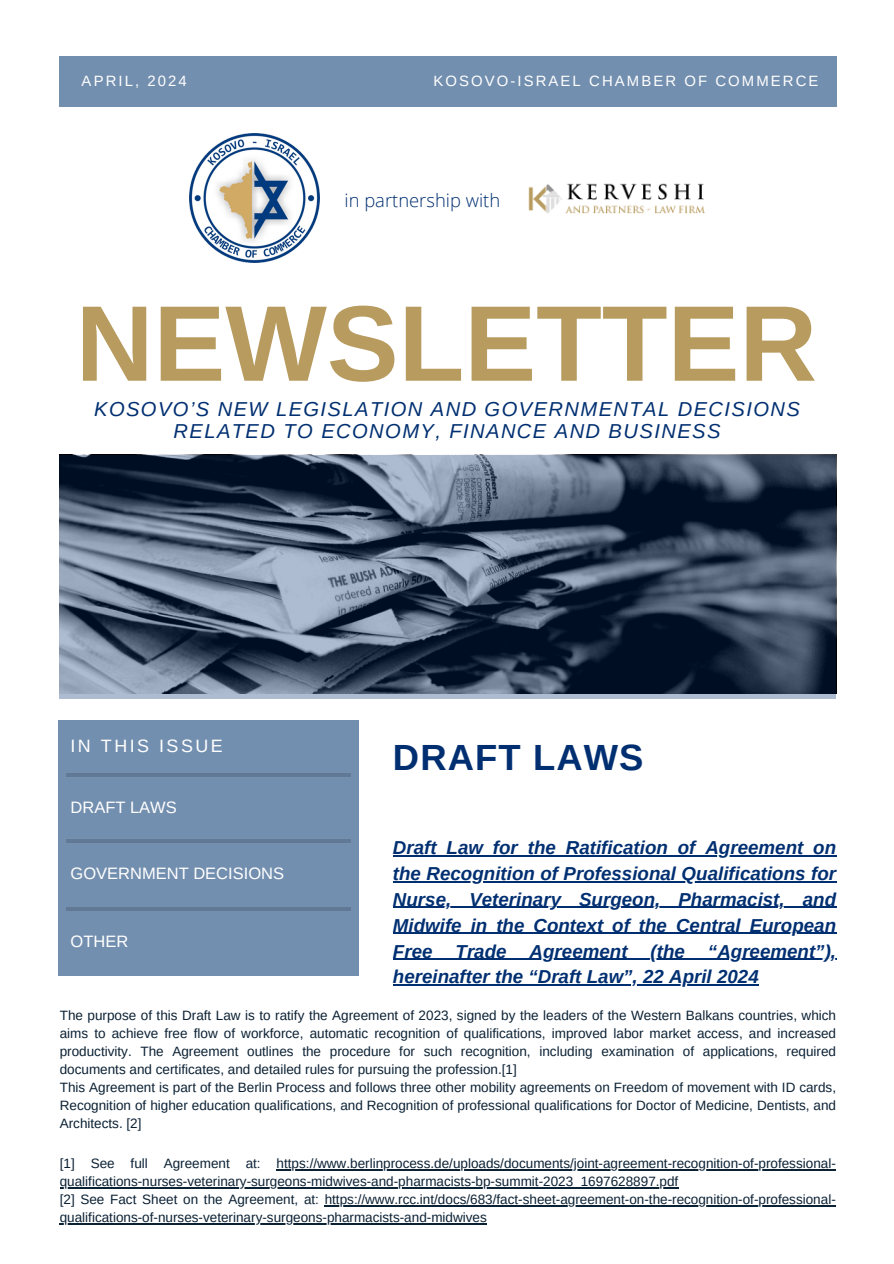
<style>
.page{position:relative;width:894px;height:1264px;background:#fff}
.page>*{position:absolute;margin:0;border:0;box-sizing:border-box;transform-origin:0 0}
.t1{font:700 107.55px "Arimo";color:#b89b5e}
.t2{font:700 36.45px "Arimo";letter-spacing:.03em;color:#002f71}
.t3{font:italic 20.1px/22.5px "Arimo";letter-spacing:.07em;color:#002f71;text-align:center}
.t4{font:italic 700 18.75px "Arimo";color:#002f71}
.t5{font:300 18.45px "Open Sans";color:#002f71}
.t6{font:17.85px "Arimo";letter-spacing:.14em;color:#fff}
.t7{font:16.5px "Arimo";color:#fff}
.t8{font:14.85px "Arimo";letter-spacing:.14em;color:#fff}
.t9{font:13.5px/18px "Arimo";color:#0b2134;text-align:justify}
</style>
<div class="page">
<div style="left:59px;top:56px;width:776px;height:51px;background:#738faf"></div>
<div style="left:59px;top:721px;width:299px;height:542px;background:#738faf"></div>
<hr style="left:66px;top:773px;width:284px;height:4px;background:#617994">
<hr style="left:66px;top:839px;width:285px;height:3px;background:#000">
<hr style="left:66px;top:907px;width:285px;height:3px;background:#000">
<img style="left:190px;top:133px;width:129px;height:130px">
<img style="left:528px;top:183px;width:177px;height:31px">
<div style="left:0;top:975px;width:363px;height:288px;background:#fff"></div>
<svg style="left:59px;top:455px;width:776px;height:243px;background:#47566b"></svg>
<hr style="left:393px;top:855px;width:442px;height:1px;background:#002f71">
<hr style="left:393px;top:881px;width:442px;height:1px;background:#002f71">
<hr style="left:393px;top:906px;width:442px;height:2px;background:#002f71">
<hr style="left:393px;top:932px;width:442px;height:1px;background:#002f71">
<hr style="left:393px;top:958px;width:442px;height:1px;background:#002f71">
<hr style="left:393px;top:984px;width:365px;height:1px;background:#002f71">
<hr style="left:276px;top:1169px;width:559px;height:1px;background:#0b2134">
<hr style="left:60px;top:1187px;width:618px;height:1px;background:#0b2134">
<hr style="left:324px;top:1205px;width:511px;height:1px;background:#0b2134">
<hr style="left:60px;top:1223px;width:427px;height:1px;background:#0b2134">
<p class="t8" style="left:82px;top:72px;width:107px">APRIL, 2024</p>
<h5 class="t8" style="left:433px;top:72px;width:386px">KOSOVO-ISRAEL CHAMBER OF COMMERCE</h5>
<h6 class="t5" style="left:344px;top:187px;width:157px">in partnership with</h6>
<p class="t1" style="left:76px;top:283px;width:742px">NEWSLETTER</p>
<h1 class="t3" style="left:94px;top:397px;width:707px">KOSOVO’S NEW LEGISLATION AND GOVERNMENTAL DECISIONS<br>RELATED TO ECONOMY, FINANCE AND BUSINESS</h1>
<p class="t6" style="left:70px;top:735px;width:154px">IN THIS ISSUE</p>
<p class="t7" style="left:70px;top:798px;width:108px">DRAFT LAWS</p>
<p class="t7" style="left:70px;top:864px;width:215px">GOVERNMENT DECISIONS</p>
<p class="t7" style="left:70px;top:932px;width:59px">OTHER</p>
<h3 class="t2" style="left:393px;top:737px;width:252px">DRAFT LAWS</h3>
<p class="t4" style="left:393px;top:837px;width:444px">Draft Law for the Ratification of Agreement on</p>
<h6 class="t4" style="left:393px;top:863px;width:444px">the Recognition of Professional Qualifications for</h6>
<h2 class="t4" style="left:393px;top:888px;width:444px">Nurse, Veterinary Surgeon, Pharmacist, and</h2>
<h6 class="t4" style="left:393px;top:914px;width:444px">Midwife in the Context of the Central European</h6>
<h4 class="t4" style="left:393px;top:940px;width:444px">Free Trade Agreement (the “Agreement”),</h4>
<h6 class="t4" style="left:393px;top:966px;width:367px">hereinafter the “Draft Law”, 22 April 2024</h6>
<p class="t9" style="left:60px;top:1005px;width:777px">The purpose of this Draft Law is to ratify the Agreement of 2023, signed by the leaders of the Western Balkans countries, which aims to achieve free flow of workforce, automatic recognition of qualifications, improved labor market access, and increased productivity. The Agreement outlines the procedure for such recognition, including examination of applications, required documents and certificates, and detailed rules for pursuing the profession.[1]</p>
<p class="t9" style="left:60px;top:1077px;width:777px">This Agreement is part of the Berlin Process and follows three other mobility agreements on Freedom of movement with ID cards, Recognition of higher education qualifications, and Recognition of professional qualifications for Doctor of Medicine, Dentists, and Architects. [2]</p>
<p class="t9" style="left:60px;top:1154px;width:777px;text-align:left">[1] See full Agreement at: https://www.berlinprocess.de/uploads/documents/joint-agreement-recognition-of-professional&shy;qualifications-nurses-veterinary-surgeons-midwives-and-pharmacists-bp-summit-2023_1697628897.pdf<br>[2] See Fact Sheet on the Agreement, at: https://www.rcc.int/docs/683/fact-sheet-agreement-on-the-recognition-of-professional&shy;qualifications-of-nurses-veterinary-surgeons-pharmacists-and-midwives</p>
</div>
